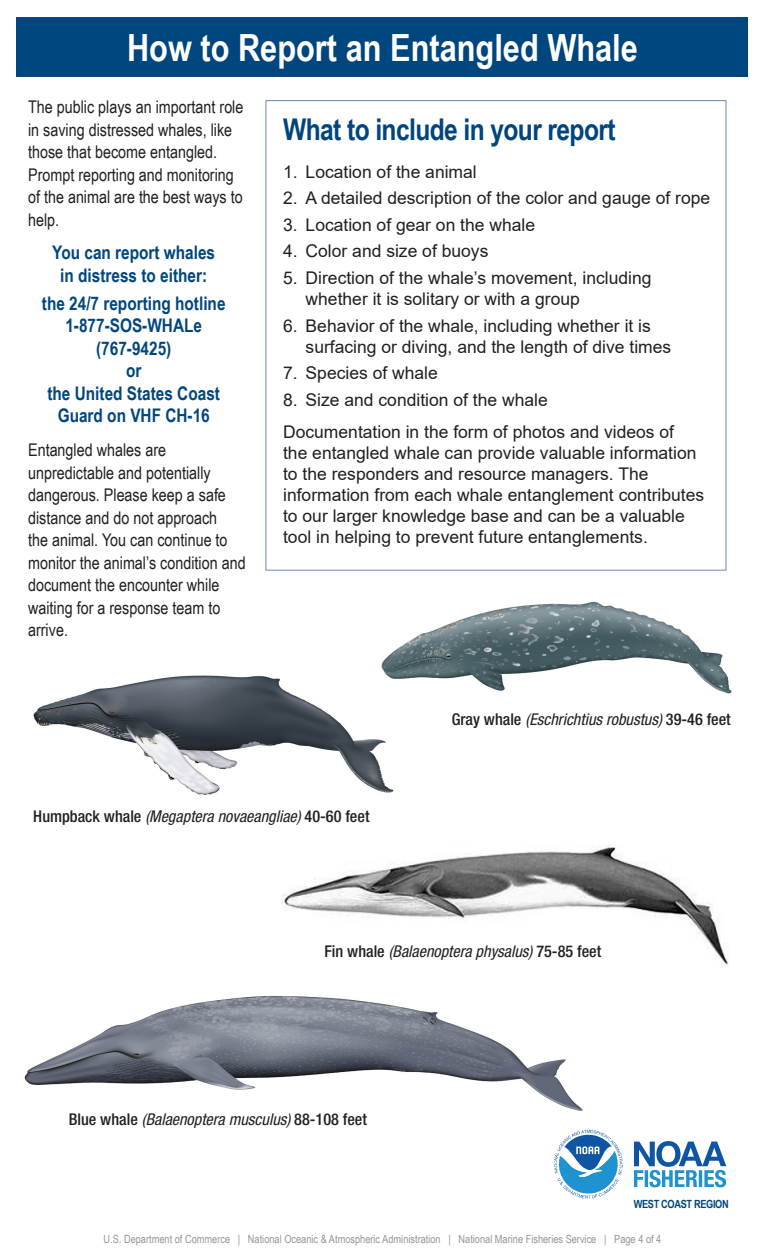
<style>
.page{position:relative;width:765px;height:1260px;background:#fff}
.page>*{position:absolute;margin:0;border:0;box-sizing:border-box;transform-origin:0 0}
.t1{font:700 37.5px "Arial Narrow";color:#fff}
.t2{font:700 30px "Arial Narrow";letter-spacing:-.02em;color:#00467e}
.t3{font:700 18.75px/22.5px "Arial Narrow";color:#00467e;text-align:center}
.t4{font:17.5px/21px "Arial";color:#231f20}
.t5{font:17.5px/22.5px "Arial Narrow";color:#231f20}
.t6{font:italic condensed 16.25px "Helvetica Neue LT Std";color:#231f20}
.t7{font:11.25px "Arial Narrow";color:#939598}
.subhead{font:700 11.25px "Arial Narrow";letter-spacing:-.03em;color:#00467e}
.s1{font-weight:500;font-style:normal}
</style>
<div class="page">
<img style="left:33px;top:675px;width:361px;height:121px">
<img style="left:282px;top:845px;width:446px;height:122px">
<div style="left:17px;top:17px;width:731px;height:59px;background:#00467e"></div>
<img style="left:24px;top:996px;width:559px;height:115px">
<img style="left:381px;top:601px;width:351px;height:93px">
<svg style="left:554px;top:1130px;width:69px;height:69px"></svg>
<svg style="left:634px;top:1141px;width:92px;height:46px"></svg>
<p class="t1" style="left:127px;top:19px;width:512px">How to Report an Entangled Whale</p>
<p class="t5" style="left:28px;top:95px;width:217px">The public plays an important role in saving distressed whales, like those that become entangled.<br>Prompt reporting and monitoring of the animal are the best ways to help.</p>
<p class="t3" style="left:52px;top:241px;width:164px">You can report whales</p>
<p class="t3" style="left:60px;top:263px;width:148px">in distress to either:</p>
<p class="t3" style="left:42px;top:291px;width:185px">the 24/7 reporting hotline<br>1-877-SOS-WHALe</p>
<p class="t3" style="left:96px;top:336px;width:77px">(767-9425)</p>
<p class="t3" style="left:126px;top:359px;width:17px">or</p>
<p class="t3" style="left:47px;top:381px;width:174px">the United States Coast</p>
<p class="t3" style="left:58px;top:404px;width:154px">Guard on VHF CH-16</p>
<p class="t5" style="left:28px;top:438px;width:219px">Entangled whales are unpredictable and potentially dangerous. Please keep a safe distance and do not approach<br>the animal. You can continue to monitor the animal’s condition and document the encounter while waiting for a response team to arrive.</p>
<p class="t2" style="left:283px;top:106px;width:334px">What to include in your report</p>
<p class="t4" style="left:283px;top:161px;width:195px">1. Location of the animal</p>
<p class="t4" style="left:283px;top:187px;width:429px">2. A detailed description of the color and gauge of rope</p>
<p class="t4" style="left:283px;top:214px;width:254px">3. Location of gear on the whale</p>
<p class="t4" style="left:283px;top:241px;width:207px">4. Color and size of buoys</p>
<p class="t4" style="left:306px;top:267px;width:347px;text-indent:-22px">5. Direction of the whale’s movement, including whether it is solitary or with a group</p>
<p class="t4" style="left:306px;top:315px;width:367px;text-indent:-22px">6. Behavior of the whale, including whether it is surfacing or diving, and the length of dive times</p>
<p class="t4" style="left:283px;top:363px;width:156px">7. Species of whale</p>
<p class="t4" style="left:283px;top:389px;width:266px">8. Size and condition of the whale</p>
<p class="t4" style="left:283px;top:421px;width:423px">Documentation in the form of photos and videos of<br>the entangled whale can provide valuable information to the responders and resource managers. The information from each whale entanglement contributes to our larger knowledge base and can be a valuable tool in helping to prevent future entanglements.</p>
<p class="t6" style="left:33px;top:806px;width:338px"><span class="s1">Humpback whale</span> (Megaptera novaeangliae) <span class="s1">40-60 feet</span></p>
<p class="t6" style="left:452px;top:710px;width:280px"><span class="s1">Gray whale</span> (Eschrichtius robustus) <span class="s1">39-46 feet</span></p>
<p class="t6" style="left:324px;top:942px;width:278px"><span class="s1">Fin whale</span> (Balaenoptera physalus) <span class="s1">75-85 feet</span></p>
<p class="t6" style="left:69px;top:1110px;width:300px"><span class="s1">Blue whale</span> (Balaenoptera musculus) <span class="s1">88-108 feet</span></p>
<p class="subhead" style="left:634px;top:1196px;width:97px">WEST COAST REGION</p>
<p class="t7" style="left:104px;top:1231px;width:559px">U.S. Department of Commerce | National Oceanic &amp; Atmospheric Administration | National Marine Fisheries Service | Page 4 of 4</p>
</div>
